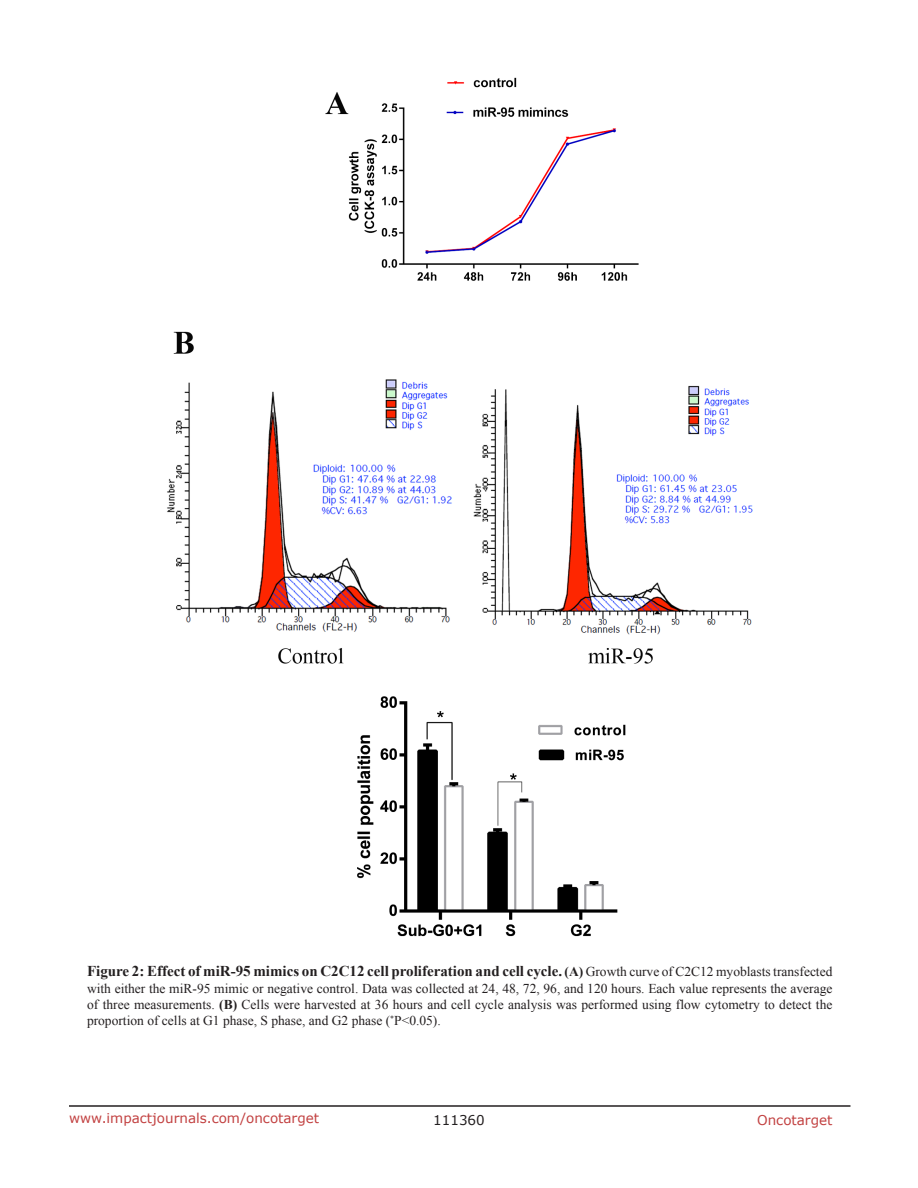
<style>
.page{position:relative;width:918px;height:1188px;background:#fff}
.page>*{position:absolute;margin:0;border:0;box-sizing:border-box;transform-origin:0 0}
.figuretext{font:700 15px "Times New Roman";color:#231f20}
.figuretext-2{font:13.5px/16.2px "Times New Roman";color:#231f20;text-align:justify}
.t1{font:13.5px "Verdana";color:#c24141}
.t2{font:13.5px "Verdana";color:#231f20}
.s1{font-size:13.5px}
.s2{font-weight:400;font-size:13.5px}
.s3{font-weight:700}
</style>
<div class="page">
<hr style="left:69px;top:1105px;width:781px;height:2px;background:#231f20">
<img style="left:167px;top:77px;width:586px;height:860px">
<p class="figuretext" style="left:87px;top:961px;width:747px">Figure 2: Effect of miR-95 mimics on C2C12 cell proliferation and cell cycle. <span class="s1">(A)</span> <span class="s2">Growth curve of C2C12 myoblasts transfected</span></p>
<p class="figuretext-2" style="left:87px;top:980px;width:747px">with either the miR-95 mimic or negative control. Data was collected at 24, 48, 72, 96, and 120 hours. Each value represents the average of three measurements. <span class="s3">(B)</span> Cells were harvested at 36 hours and cell cycle analysis was performed using flow cytometry to detect the proportion of cells at G1 phase, S phase, and G2 phase (<sup>*</sup>P&lt;0.05).</p>
<p class="t1" style="left:69px;top:1109px;width:252px">www.impactjournals.com/oncotarget</p>
<p class="t2" style="left:433px;top:1111px;width:53px">111360</p>
<p class="t1" style="left:757px;top:1111px;width:77px">Oncotarget</p>
</div>
